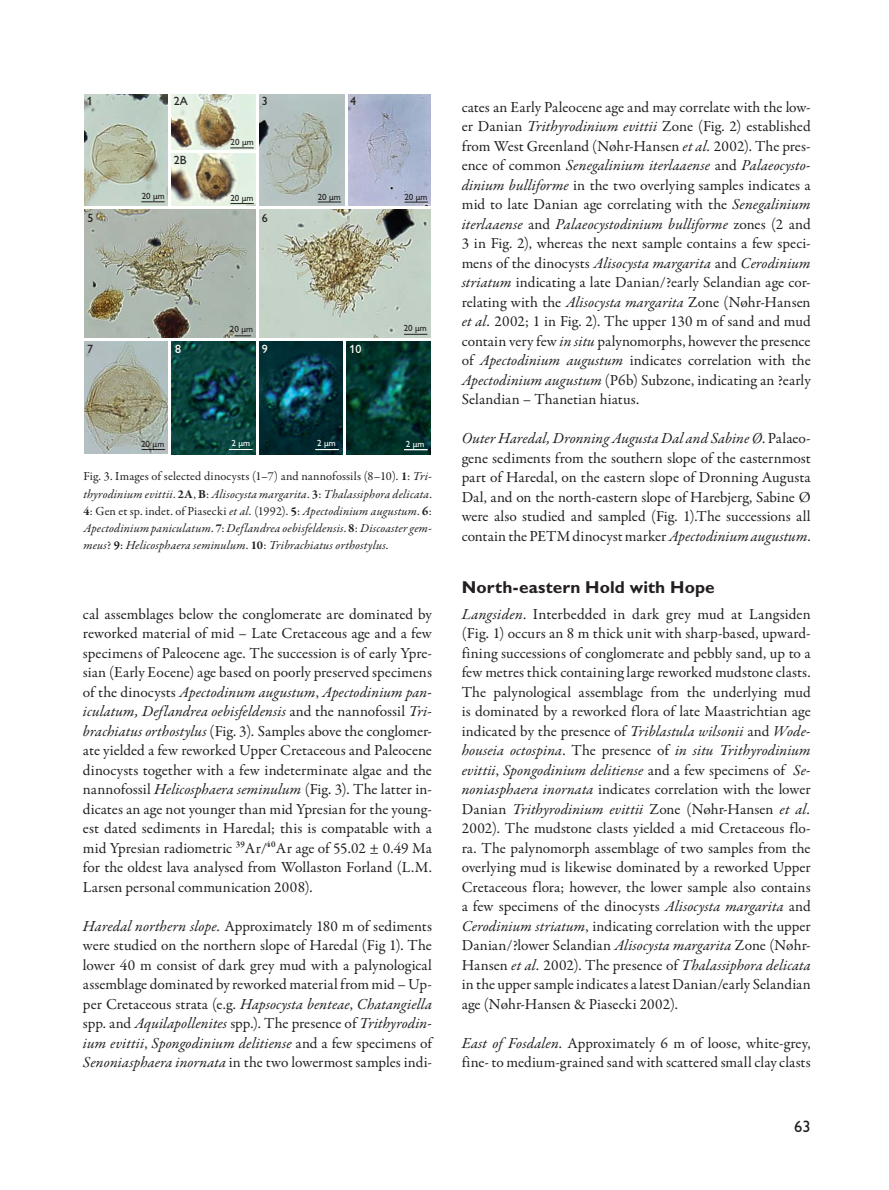
<style>
.page{position:relative;width:889px;height:1190px;background:#fff}
.page>*{position:absolute;margin:0;border:0;box-sizing:border-box;transform-origin:0 0}
.t1{font:700 17.25px "Gill Sans Alt One";letter-spacing:.01em;color:#231f20}
.t2{font:16.5px "Gill Sans Alt One";color:#231f20}
.t3{font:15.3px/19.5px "Garamond Premr Pro";color:#231f20;text-align:justify}
.t4{font:italic 12.3px/17.2px "Garamond Premr Pro";letter-spacing:.01em;color:#231f20;text-align:justify}
.t5{font:12px "Gill Sans Alt One";color:#231f20}
.t6{font:12px "Gill Sans Alt One";color:#fff}
.t7{font:9px "Gill Sans Alt One";color:#231f20}
.t8{font:9px "Gill Sans Alt One";color:#fff}
.s1{font-style:normal}
.s2{font-weight:700;font-style:normal}
.s3{font-style:italic}
</style>
<div class="page">
<img style="left:171px;top:94px;width:85px;height:112px">
<img style="left:259px;top:94px;width:86px;height:112px">
<img style="left:259px;top:341px;width:84px;height:114px">
<img style="left:84px;top:209px;width:347px;height:129px">
<img style="left:171px;top:341px;width:85px;height:114px">
<img style="left:346px;top:341px;width:85px;height:114px">
<img style="left:84px;top:341px;width:84px;height:113px">
<img style="left:84px;top:94px;width:84px;height:112px">
<img style="left:348px;top:94px;width:83px;height:112px">
<hr style="left:256px;top:91px;width:2px;height:366px;background:#fff">
<hr style="left:170px;top:150px;width:87px;height:3px;background:#fff">
<svg style="left:141px;top:201px;width:24px;height:1px"></svg>
<svg style="left:317px;top:202px;width:24px;height:1px"></svg>
<svg style="left:230px;top:148px;width:24px;height:1px"></svg>
<svg style="left:234px;top:335px;width:17px;height:1px"></svg>
<svg style="left:230px;top:203px;width:24px;height:1px"></svg>
<svg style="left:404px;top:334px;width:23px;height:1px"></svg>
<svg style="left:404px;top:202px;width:24px;height:1px"></svg>
<svg style="left:404px;top:449px;width:23px;height:1px"></svg>
<svg style="left:315px;top:449px;width:24px;height:1px"></svg>
<svg style="left:229px;top:449px;width:23px;height:1px"></svg>
<svg style="left:142px;top:449px;width:23px;height:1px"></svg>
<p class="t5" style="left:262px;top:96px;width:7px">3</p>
<p class="t5" style="left:87px;top:96px;width:7px">1</p>
<p class="t5" style="left:350px;top:96px;width:7px">4</p>
<p class="t5" style="left:174px;top:96px;width:16px">2A</p>
<p class="t5" style="left:174px;top:155px;width:14px">2B</p>
<p class="t7" style="left:230px;top:139px;width:25px">20 μm</p>
<p class="t7" style="left:142px;top:193px;width:25px">20 μm</p>
<p class="t7" style="left:317px;top:193px;width:25px">20 μm</p>
<p class="t7" style="left:230px;top:195px;width:25px">20 μm</p>
<p class="t5" style="left:87px;top:214px;width:7px">5</p>
<p class="t5" style="left:262px;top:214px;width:7px">6</p>
<p class="t7" style="left:230px;top:326px;width:25px">20 μm</p>
<p class="t5" style="left:87px;top:344px;width:7px">7</p>
<p class="t6" style="left:175px;top:344px;width:7px">8</p>
<p class="t6" style="left:262px;top:344px;width:7px">9</p>
<p class="t6" style="left:349px;top:344px;width:13px">10</p>
<p class="t7" style="left:404px;top:194px;width:25px">20 μm</p>
<p class="t7" style="left:403px;top:325px;width:25px">20 μm</p>
<p class="t7" style="left:141px;top:440px;width:25px">20 μm</p>
<p class="t8" style="left:231px;top:440px;width:20px">2 μm</p>
<p class="t8" style="left:317px;top:440px;width:20px">2 μm</p>
<p class="t8" style="left:406px;top:440px;width:20px">2 μm</p>
<p class="t4" style="left:83px;top:469px;width:350px"><span class="s1">Fig. 3. Images of selected dinocysts (1–7) and nannofossils (8–10).</span> <span class="s2">1</span><span class="s1">:</span> Tri&shy;thyrodinium evittii<span class="s1">.</span> <span class="s2">2A</span><span class="s1">,</span> <span class="s2">B</span><span class="s1">:</span> Alisocysta margarita<span class="s1">.</span> <span class="s2">3</span><span class="s1">:</span> Thalassiphora delicata<span class="s1">.<br></span><span class="s2">4</span><span class="s1">: Gen et sp. indet. of Piasecki</span> et al. <span class="s1">(1992).</span> <span class="s2">5</span><span class="s1">:</span> Apectodinium augustum<span class="s1">.</span> <span class="s2">6</span><span class="s1">:<br></span>Apectodinium paniculatum<span class="s1">.</span> <span class="s2">7</span><span class="s1">:</span> Deflandrea oebisfeldensis<span class="s1">.</span> <span class="s2">8</span><span class="s1">:</span> Discoaster gem&shy;meus<span class="s1">?</span> <span class="s2">9</span><span class="s1">:</span> Helicosphaera seminulum<span class="s1">.</span> <span class="s2">10</span><span class="s1">:</span> Tribrachiatus orthostylus<span class="s1">.</span></p>
<p class="t3" style="left:83px;top:605px;width:350px">cal assemblages below the conglomerate are dominated by reworked material of mid – Late Cretaceous age and a few specimens of Paleocene age. The succession is of early Ypre&shy;sian (Early Eocene) age based on poorly preserved specimens of the dinocysts <span class="s3">Apectodinum augustum</span>, <span class="s3">Apectodinium pan&shy;iculatum, Deflandrea oebisfeldensis</span> and the nannofossil <span class="s3">Tri&shy;brachiatus orthostylus</span> (Fig. 3)<span class="s3">.</span> Samples above the conglomer&shy;ate yielded a few reworked Upper Cretaceous and Paleocene dinocysts together with a few indeterminate algae and the nannofossil <span class="s3">Helicosphaera seminulum</span> (Fig. 3). The latter in&shy;dicates an age not younger than mid Ypresian for the young&shy;est dated sediments in Haredal; this is compatable with a mid Ypresian radiometric <sup>39</sup>Ar/<sup>40</sup>Ar age of 55.02 ± 0.49 Ma for the oldest lava analysed from Wollaston Forland (L.M.<br>Larsen personal communication 2008).</p>
<p class="t3" style="left:83px;top:917px;width:350px"><span class="s3">Haredal northern slope.</span> Approximately 180 m of sediments were studied on the northern slope of Haredal (Fig 1). The lower 40 m consist of dark grey mud with a palynological assemblage dominated by reworked material from mid – Up&shy;per Cretaceous strata (e.g. <span class="s3">Hapsocysta benteae</span>, <span class="s3">Chatangiella </span>spp. and <span class="s3">Aquilapollenites</span> spp.). The presence of <span class="s3">Trithyrodin&shy;ium evittii</span>, <span class="s3">Spongodinium delitiense</span> and a few specimens of <span class="s3">Senoniasphaera inornata</span> in the two lowermost samples indi-</p>
<p class="t3" style="left:461px;top:98px;width:350px">cates an Early Paleocene age and may correlate with the low&shy;er Danian <span class="s3">Trithyrodinium evittii</span> Zone (Fig. 2) established from West Greenland (Nøhr-Hansen <span class="s3">et al.</span> 2002). The pres&shy;ence of common <span class="s3">Senegalinium iterlaaense</span> and <span class="s3">Palaeocysto&shy;dinium bulliforme</span> in the two overlying samples indicates a mid to late Danian age correlating with the <span class="s3">Senegalinium iterlaaense</span> and <span class="s3">Palaeocystodinium bulliforme</span> zones (2 and 3 in Fig. 2), whereas the next sample contains a few speci&shy;mens of the dinocysts <span class="s3">Alisocysta margarita</span> and <span class="s3">Cerodinium striatum</span> indicating a late Danian/?early Selandian age cor&shy;relating with the <span class="s3">Alisocysta margarita</span> Zone (Nøhr-Hansen <span class="s3">et al.</span> 2002; 1 in Fig. 2). The upper 130 m of sand and mud contain very few <span class="s3">in situ</span> palynomorphs, however the presence of <span class="s3">Apectodinium augustum</span> indicates correlation with the <span class="s3">Apectodinium augustum</span> (P6b) Subzone, indicating an ?early Selandian – Thanetian hiatus.</p>
<p class="t3" style="left:461px;top:430px;width:350px"><span class="s3">Outer Haredal, Dronning Augusta Dal and Sabine Ø</span>. Palaeo&shy;gene sediments from the southern slope of the easternmost part of Haredal, on the eastern slope of Dronning Augusta Dal, and on the north-eastern slope of Harebjerg, Sabine Ø were also studied and sampled (Fig. 1).The successions all contain the PETM dinocyst marker <span class="s3">Apectodinium augustum</span>.</p>
<p class="t1" style="left:461px;top:581px;width:254px">North-eastern Hold with Hope</p>
<p class="t3" style="left:461px;top:605px;width:350px"><span class="s3">Langsiden</span>. Interbedded in dark grey mud at Langsiden (Fig. 1) occurs an 8 m thick unit with sharp-based, upward&shy;fining successions of conglomerate and pebbly sand, up to a few metres thick containing large reworked mudstone clasts.<br>The palynological assemblage from the underlying mud is dominated by a reworked flora of late Maastrichtian age indicated by the presence of <span class="s3">Triblastula wilsonii</span> and <span class="s3">Wode&shy;houseia octospina</span>. The presence of <span class="s3">in situ Trithyrodinium evittii</span>, <span class="s3">Spongodinium delitiense</span> and a few specimens of <span class="s3">Se&shy;noniasphaera inornata</span> indicates correlation with the lower Danian <span class="s3">Trithyrodinium evittii</span> Zone (Nøhr-Hansen <span class="s3">et al.<br></span>2002). The mudstone clasts yielded a mid Cretaceous flo&shy;ra. The palynomorph assemblage of two samples from the overlying mud is likewise dominated by a reworked Upper Cretaceous flora; however, the lower sample also contains a few specimens of the dinocysts <span class="s3">Alisocysta margarita</span> and <span class="s3">Cerodinium striatum</span>, indicating correlation with the upper Danian/?lower Selandian <span class="s3">Alisocysta margarita</span> Zone (Nøhr-Hansen <span class="s3">et al.</span> 2002). The presence of <span class="s3">Thalassiphora delicata </span>in the upper sampleindicates a latest Danian/early Selandian age (Nøhr-Hansen &amp; Piasecki 2002).</p>
<p class="t3" style="left:461px;top:1034px;width:350px"><span class="s3">East of Fosdalen</span>. Approximately 6 m of loose, white-grey, fine- to medium-grained sand with scattered small clay clasts</p>
<p class="t2" style="left:794px;top:1120px;width:18px">63</p>
</div>
